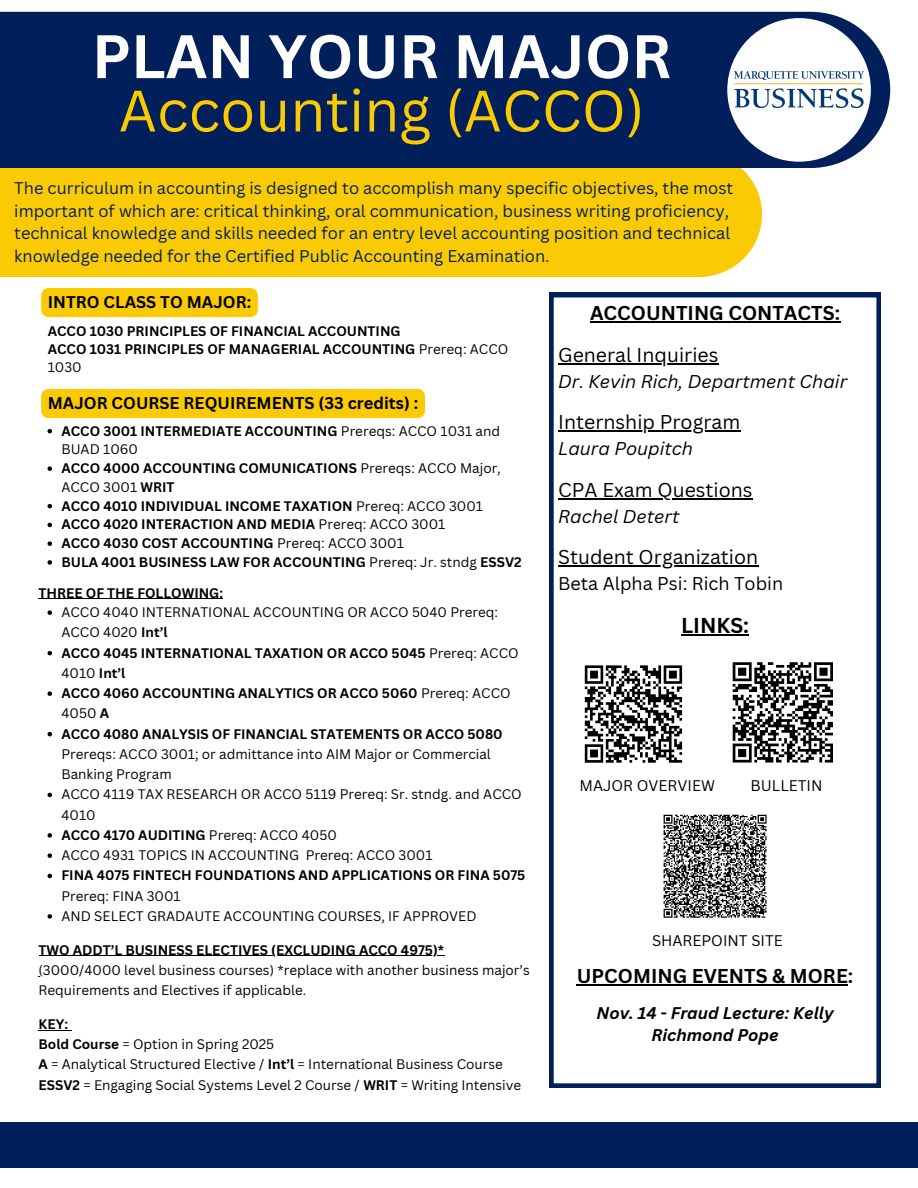
<style>
.page{position:relative;width:918px;height:1188px;background:#fff}
.page>*{position:absolute;margin:0;border:0;box-sizing:border-box;transform-origin:0 0}
.t1{font:700 60px "Canva Sans";color:#fff}
.t2{font:57px "Canva Sans";color:#faca04}
.t3{font:700 21px "Canva Sans";color:#000}
.t4{font:19.5px "Canva Sans";color:#000}
.t5{font:700 19.5px "Canva Sans";color:#000}
.t6{font:italic 18px "Canva Sans";color:#000}
.t7{font:18px "Canva Sans";color:#000}
.t8{font:16.5px/22.5px "Canva Sans";color:#01205b}
.t9{font:700 16.5px "Canva Sans";color:#000}
.t10{font:italic 700 16.5px/22.5px "Canva Sans";color:#000;text-align:center}
.t11{font:15px "Canva Sans";color:#000}
.t12{font:700 13.5px/20.2px "Canva Sans";color:#000}
.t13{font:13.5px/20.2px "Canva Sans";color:#000}
.s1{font-weight:400}
.s2{font-weight:700}
</style>
<div class="page">
<div style="left:0;top:168px;width:762px;height:109px;background:#faca04"></div>
<div style="left:0;top:12px;width:890px;height:156px;background:#01205b"></div>
<div style="left:727px;top:18px;width:144px;height:144px;background:#fff;border-radius:50%"></div>
<img style="left:735px;top:72px;width:128px;height:36px">
<svg style="left:549px;top:293px;width:332px;height:795px"></svg>
<hr style="left:590px;top:321px;width:250px;height:2px;background:#000">
<hr style="left:558px;top:363px;width:160px;height:1px;background:#000">
<hr style="left:558px;top:431px;width:182px;height:1px;background:#000">
<hr style="left:558px;top:498px;width:195px;height:1px;background:#000">
<hr style="left:558px;top:566px;width:200px;height:1px;background:#000">
<hr style="left:681px;top:634px;width:68px;height:1px;background:#000">
<hr style="left:577px;top:984px;width:271px;height:1px;background:#000">
<div style="left:0;top:1122px;width:918px;height:45px;background:#01205b"></div>
<div style="left:41px;top:288px;width:217px;height:29px;background:#faca04;border-radius:7px"></div>
<div style="left:41px;top:389px;width:384px;height:29px;background:#faca04;border-radius:7px"></div>
<svg style="left:48px;top:429px;width:4px;height:4px"></svg>
<svg style="left:48px;top:466px;width:4px;height:5px"></svg>
<svg style="left:48px;top:504px;width:4px;height:4px"></svg>
<svg style="left:48px;top:523px;width:4px;height:4px"></svg>
<svg style="left:48px;top:541px;width:4px;height:5px"></svg>
<svg style="left:48px;top:560px;width:4px;height:5px"></svg>
<hr style="left:39px;top:598px;width:184px;height:1px;background:#000">
<svg style="left:48px;top:610px;width:4px;height:5px"></svg>
<svg style="left:48px;top:651px;width:4px;height:4px"></svg>
<svg style="left:48px;top:691px;width:4px;height:5px"></svg>
<svg style="left:48px;top:732px;width:4px;height:4px"></svg>
<svg style="left:48px;top:793px;width:4px;height:4px"></svg>
<svg style="left:48px;top:833px;width:4px;height:5px"></svg>
<svg style="left:48px;top:853px;width:4px;height:5px"></svg>
<svg style="left:48px;top:874px;width:4px;height:4px"></svg>
<svg style="left:48px;top:914px;width:4px;height:5px"></svg>
<hr style="left:39px;top:955px;width:406px;height:1px;background:#000">
<svg style="left:39px;top:1030px;width:32px;height:1px"></svg>
<div style="left:661px;top:812px;width:108px;height:108px;background:#fff"></div>
<svg style="left:663px;top:814px;width:104px;height:104px"></svg>
<div style="left:580px;top:660px;width:107px;height:108px;background:#fff"></div>
<svg style="left:584px;top:665px;width:99px;height:98px"></svg>
<div style="left:727px;top:657px;width:111px;height:111px;background:#fff"></div>
<svg style="left:732px;top:662px;width:101px;height:101px"></svg>
<p class="t1" style="left:92px;top:14px;width:581px">PLAN YOUR MAJOR</p>
<p class="t2" style="left:119px;top:71px;width:527px">Accounting (ACCO)</p>
<p class="t8" style="left:14px;top:177px;width:721px">The curriculum in accounting is designed to accomplish many specific objectives, the most important of which are: critical thinking, oral communication, business writing proficiency, technical knowledge and skills needed for an entry level accounting position and technical knowledge needed for the Certified Public Accounting Examination.</p>
<p class="t9" style="left:48px;top:291px;width:205px">INTRO CLASS TO MAJOR:</p>
<p class="t12" style="left:48px;top:320px;width:354px">ACCO 1030 PRINCIPLES OF FINANCIAL ACCOUNTING</p>
<p class="t12" style="left:48px;top:339px;width:462px;line-height:18px">ACCO 1031 PRINCIPLES OF MANAGERIAL ACCOUNTING <span class="s1">Prereq: ACCO<br>1030</span></p>
<p class="t9" style="left:48px;top:392px;width:372px">MAJOR COURSE REQUIREMENTS (33 credits) :</p>
<p class="t12" style="left:61px;top:421px;width:440px;line-height:18.8px">ACCO 3001 INTERMEDIATE ACCOUNTING <span class="s1">Prereqs: ACCO 1031 and<br>BUAD 1060</span></p>
<p class="t12" style="left:61px;top:459px;width:441px;line-height:18.8px">ACCO 4000 ACCOUNTING COMUNICATIONS <span class="s1">Prereqs: ACCO Major,<br>ACCO 3001</span> WRIT</p>
<p class="t12" style="left:61px;top:495px;width:423px">ACCO 4010 INDIVIDUAL INCOME TAXATION <span class="s1">Prereq: ACCO 3001</span></p>
<p class="t12" style="left:61px;top:514px;width:385px">ACCO 4020 INTERACTION AND MEDIA <span class="s1">Prereq: ACCO 3001</span></p>
<p class="t12" style="left:61px;top:533px;width:344px">ACCO 4030 COST ACCOUNTING <span class="s1">Prereq: ACCO 3001</span></p>
<p class="t12" style="left:61px;top:552px;width:462px">BULA 4001 BUSINESS LAW FOR ACCOUNTING <span class="s1">Prereq: Jr. stndg</span> ESSV2</p>
<p class="t12" style="left:39px;top:582px;width:186px">THREE OF THE FOLLOWING:</p>
<p class="t13" style="left:61px;top:602px;width:438px">ACCO 4040 INTERNATIONAL ACCOUNTING OR ACCO 5040 Prereq:<br>ACCO 4020 <span class="s2">Int’l</span></p>
<p class="t12" style="left:61px;top:642px;width:459px">ACCO 4045 INTERNATIONAL TAXATION OR ACCO 5045 <span class="s1">Prereq: ACCO<br>4010</span> Int’l</p>
<p class="t12" style="left:61px;top:683px;width:451px">ACCO 4060 ACCOUNTING ANALYTICS OR ACCO 5060 <span class="s1">Prereq: ACCO<br>4050</span> A</p>
<h3 class="t13" style="left:61px;top:723px;width:443px"><span class="s2">ACCO 4080 ANALYSIS OF FINANCIAL STATEMENTS OR ACCO 5080<br></span>Prereqs: ACCO 3001; or admittance into AIM Major or Commercial<br>Banking Program</h3>
<p class="t13" style="left:61px;top:784px;width:462px">ACCO 4119 TAX RESEARCH OR ACCO 5119 Prereq: Sr. stndg. and ACCO<br>4010</p>
<p class="t12" style="left:61px;top:825px;width:277px">ACCO 4170 AUDITING <span class="s1">Prereq: ACCO 4050</span></p>
<h4 class="t13" style="left:61px;top:845px;width:373px">ACCO 4931 TOPICS IN ACCOUNTING Prereq: ACCO 3001</h4>
<h4 class="t12" style="left:61px;top:865px;width:465px">FINA 4075 FINTECH FOUNDATIONS AND APPLICATIONS OR FINA 5075<br><span class="s1">Prereq: FINA 3001</span></h4>
<p class="t13" style="left:61px;top:906px;width:417px">AND SELECT GRADAUTE ACCOUNTING COURSES, IF APPROVED</p>
<p class="t12" style="left:39px;top:939px;width:407px">TWO ADDT’L BUSINESS ELECTIVES (EXCLUDING ACCO 4975)*</p>
<h3 class="t13" style="left:39px;top:960px;width:493px">(3000/4000 level business courses) *replace with another business major’s<br>Requirements and Electives if applicable.</h3>
<h3 class="t12" style="left:39px;top:1014px;width:31px">KEY:</h3>
<h6 class="t13" style="left:39px;top:1034px;width:237px"><span class="s2">Bold Course</span> = Option in Spring 2025</h6>
<p class="t13" style="left:39px;top:1054px;width:466px"><span class="s2">A</span> = Analytical Structured Elective / <span class="s2">Int’l</span> = International Business Course</p>
<p class="t13" style="left:39px;top:1074px;width:484px"><span class="s2">ESSV2</span> = Engaging Social Systems Level 2 Course / <span class="s2">WRIT</span> = Writing Intensive</p>
<h2 class="t5" style="left:590px;top:299px;width:251px">ACCOUNTING CONTACTS:</h2>
<p class="t4" style="left:558px;top:341px;width:162px">General Inquiries</p>
<p class="t6" style="left:558px;top:369px;width:291px">Dr. Kevin Rich, Department Chair</p>
<h5 class="t4" style="left:558px;top:409px;width:184px">Internship Program</h5>
<h5 class="t6" style="left:558px;top:436px;width:136px">Laura Poupitch</h5>
<p class="t4" style="left:558px;top:476px;width:196px">CPA Exam Questions</p>
<p class="t6" style="left:558px;top:504px;width:123px">Rachel Detert</p>
<p class="t4" style="left:558px;top:544px;width:202px">Student Organization</p>
<h6 class="t7" style="left:558px;top:571px;width:227px">Beta Alpha Psi: Rich Tobin</h6>
<p class="t3" style="left:681px;top:611px;width:69px">LINKS:</p>
<p class="t11" style="left:580px;top:775px;width:137px">MAJOR OVERVIEW</p>
<p class="t11" style="left:751px;top:775px;width:74px">BULLETIN</p>
<p class="t11" style="left:652px;top:930px;width:132px">SHAREPOINT SITE</p>
<p class="t5" style="left:577px;top:962px;width:278px">UPCOMING EVENTS &amp; MORE:</p>
<p class="t10" style="left:597px;top:1001px;width:239px">Nov. 14 - Fraud Lecture: Kelly<br>Richmond Pope</p>
</div>
